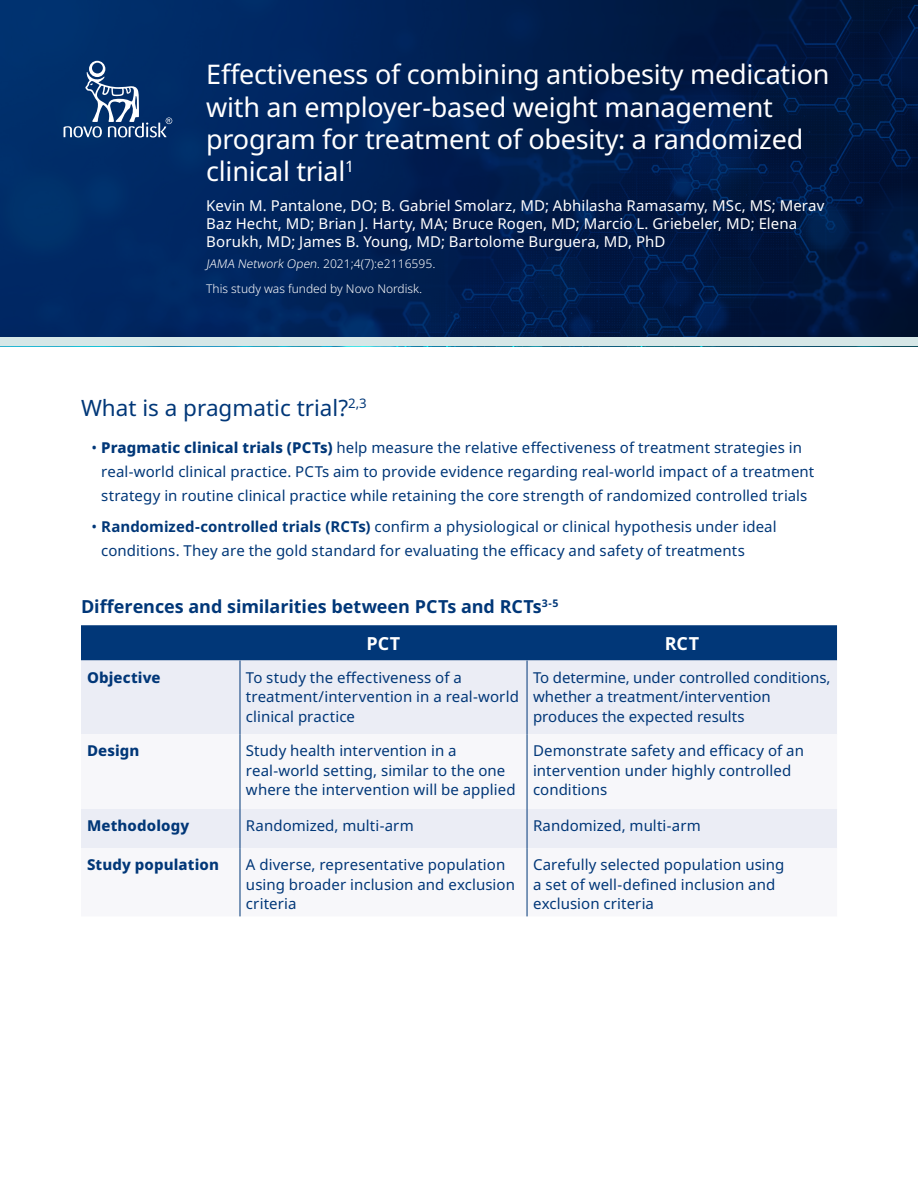
<style>
.page{position:relative;width:918px;height:1188px;background:#fff}
.page>*{position:absolute;margin:0;border:0;box-sizing:border-box;transform-origin:0 0}
.t1{font:27px/32.4px "Apis";letter-spacing:-.01em;color:#fff}
.t2{font:22.5px "Apis";color:#013778}
.subhead{font:700 18px "Apis";letter-spacing:-.005em;color:#013778}
.subhead-2{font:700 18px "Apis";letter-spacing:.015em;color:#fff}
.body{font:15px/19.5px "Apis";letter-spacing:.005em;color:#013778}
.subhead-3{font:15px/18px "Apis";letter-spacing:.005em;color:#fff}
.body-2{font:800 15px "Apis";letter-spacing:.01em;color:#013778}
.t3{font:300 12px "Apis";color:#fff}
.s1{font-style:italic}
.s2{font-weight:800}
.s3{font-weight:700}
</style>
<div class="page">
<svg style="left:0;top:0;width:918px;height:337px;background:#001f51"></svg>
<div style="left:0;top:337px;width:918px;height:9px;background:#d6e7e7"></div>
<svg style="left:64px;top:61px;width:108px;height:77px;background:#284e81"></svg>
<div style="left:81px;top:625px;width:756px;height:36px;background:#013778"></div>
<div style="left:81px;top:661px;width:756px;height:73px;background:#ebedf5"></div>
<svg style="left:81px;top:734px;width:756px;height:182px"></svg>
<hr style="left:240px;top:661px;width:1px;height:73px;background:#013778">
<hr style="left:527px;top:661px;width:1px;height:73px;background:#013778">
<hr style="left:240px;top:734px;width:1px;height:75px;background:#013778">
<hr style="left:527px;top:734px;width:1px;height:75px;background:#013778">
<hr style="left:240px;top:809px;width:1px;height:39px;background:#013778">
<hr style="left:527px;top:809px;width:1px;height:39px;background:#013778">
<hr style="left:240px;top:848px;width:1px;height:68px;background:#013778">
<hr style="left:527px;top:848px;width:1px;height:68px;background:#013778">
<p class="t1" style="left:206px;top:59px;width:625px">Effectiveness of combining antiobesity medication with an employer-based weight management program for treatment of obesity: a randomized clinical trial<sup>1</sup></p>
<p class="subhead-3" style="left:206px;top:197px;width:620px">Kevin M. Pantalone, DO; B. Gabriel Smolarz, MD; Abhilasha Ramasamy, MSc, MS; Merav<br>Baz Hecht, MD; Brian J. Harty, MA; Bruce Rogen, MD; Marcio L. Griebeler, MD; Elena<br>Borukh, MD; James B. Young, MD; Bartolome Burguera, MD, PhD</p>
<p class="t3" style="left:206px;top:256px;width:231px"><span class="s1">JAMA Network Open</span>. 2021;4(7):e2116595.</p>
<p class="t3" style="left:206px;top:281px;width:218px">This study was funded by Novo Nordisk.</p>
<p class="t2" style="left:81px;top:392px;width:287px">What is a pragmatic trial?<sup>2,3</sup></p>
<p class="body" style="left:101px;top:436px;width:715px;line-height:24px;text-indent:-10px">• <span class="s2">Pragmatic clinical trials (PCTs)</span> help measure the relative effectiveness of treatment strategies in real-world clinical practice. PCTs aim to provide evidence regarding real-world impact of a treatment strategy in routine clinical practice while retaining the core strength of randomized controlled trials</p>
<p class="body" style="left:101px;top:515px;width:677px;line-height:24px;text-indent:-10px">• <span class="s3">Randomized-controlled trials (RCTs)</span> confirm a physiological or clinical hypothesis under ideal conditions. They are the gold standard for evaluating the efficacy and safety of treatments</p>
<p class="subhead" style="left:81px;top:593px;width:479px">Differences and similarities between PCTs and RCTs<sup>3-5</sup></p>
<p class="subhead-2" style="left:367px;top:631px;width:35px">PCT</p>
<p class="subhead-2" style="left:665px;top:631px;width:36px">RCT</p>
<p class="body-2" style="left:87px;top:666px;width:75px">Objective</p>
<p class="body" style="left:246px;top:668px;width:274px">To study the effectiveness of a treatment/intervention in a real-world clinical practice</p>
<p class="body" style="left:533px;top:668px;width:299px">To determine, under controlled conditions, whether a treatment/intervention produces the expected results</p>
<p class="body-2" style="left:87px;top:740px;width:54px">Design</p>
<p class="body" style="left:246px;top:742px;width:271px">Study health intervention in a real-world setting, similar to the one where the intervention will be applied</p>
<p class="body" style="left:533px;top:742px;width:272px">Demonstrate safety and efficacy of an intervention under highly controlled conditions</p>
<p class="body-2" style="left:87px;top:815px;width:104px">Methodology</p>
<p class="body" style="left:246px;top:816px;width:169px">Randomized, multi-arm</p>
<p class="body" style="left:533px;top:816px;width:169px">Randomized, multi-arm</p>
<p class="body-2" style="left:87px;top:854px;width:133px">Study population</p>
<p class="body" style="left:246px;top:855px;width:271px">A diverse, representative population using broader inclusion and exclusion criteria</p>
<p class="body" style="left:533px;top:855px;width:253px">Carefully selected population using a set of well-defined inclusion and exclusion criteria</p>
</div>
